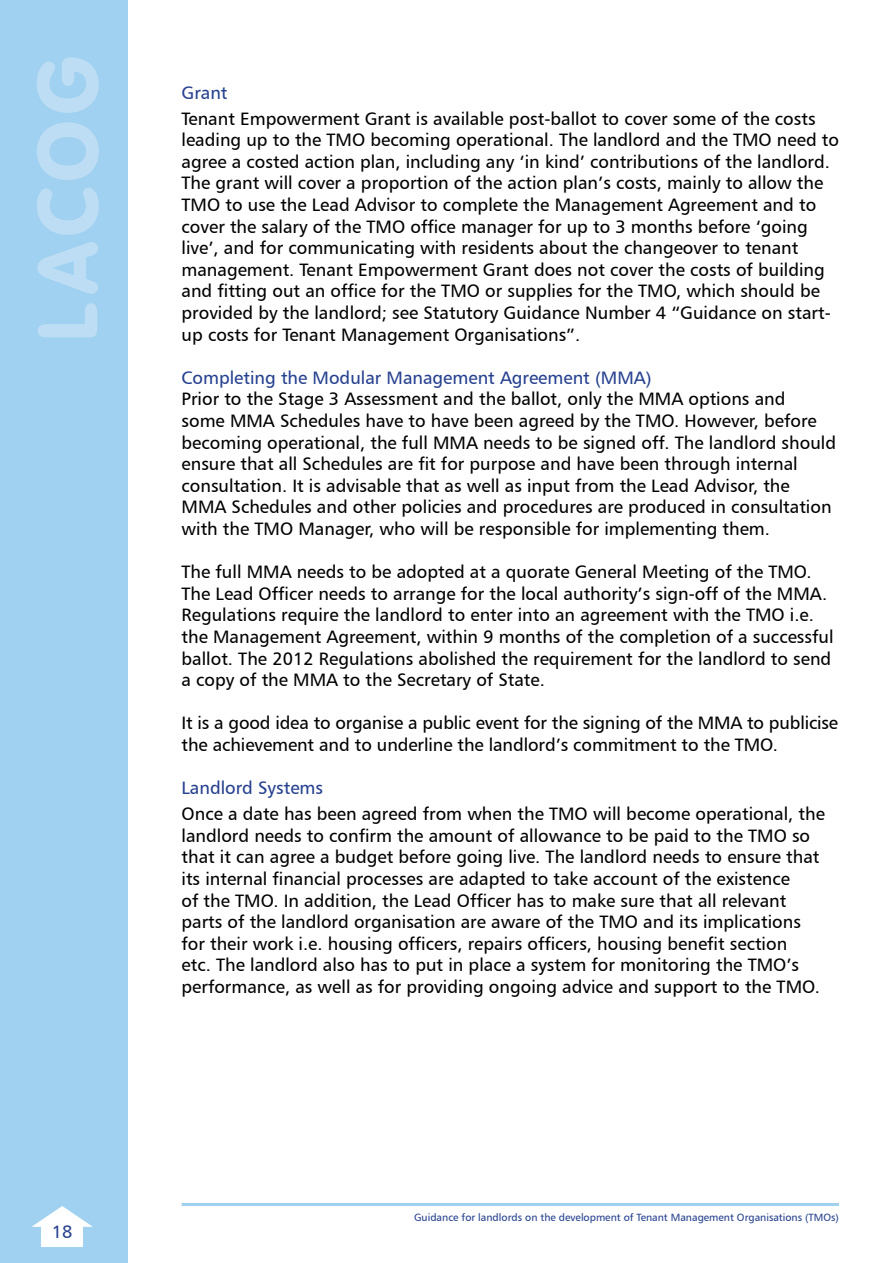
<style>
.page{position:relative;width:893px;height:1263px;background:#fff}
.page>*{position:absolute;margin:0;border:0;box-sizing:border-box;transform-origin:0 0}
.t1{font:82.65px "VAG Rounded BT";color:#bdddf4}
.t2{font:18px/21.6px "Humanist 777 BT Roman B";color:#000}
.t3{font:18px "Humanist 777 BT Roman B";color:#25408f}
.t4{font:10.5px "Humanist 777 BT Roman B";color:#25408f}
</style>
<div class="page">
<div style="left:0;top:0;width:128px;height:1263px;background:#a1d1f0"></div>
<div style="left:41px;top:1226px;width:42px;height:20px;background:#fff"></div>
<svg style="left:32px;top:1206px;width:61px;height:21px"></svg>
<hr style="left:182px;top:1203px;width:657px;height:3px;background:#a1d1f0">
<h1 class="t1" style="left:15px;top:343px;width:289px;rotate:-90deg">LACOG</h1>
<p class="t3" style="left:182px;top:81px;width:47px">Grant</p>
<p class="t2" style="left:182px;top:107px;width:659px">Tenant Empowerment Grant is available post-ballot to cover some of the costs leading up to the TMO becoming operational. The landlord and the TMO need to agree a costed action plan, including any ‘in kind’ contributions of the landlord.<br>The grant will cover a proportion of the action plan’s costs, mainly to allow the TMO to use the Lead Advisor to complete the Management Agreement and to cover the salary of the TMO office manager for up to 3 months before ‘going live’, and for communicating with residents about the changeover to tenant management. Tenant Empowerment Grant does not cover the costs of building and fitting out an office for the TMO or supplies for the TMO, which should be provided by the landlord; see Statutory Guidance Number 4 “Guidance on start&shy;up costs for Tenant Management Organisations”.</p>
<p class="t3" style="left:182px;top:366px;width:471px">Completing the Modular Management Agreement (MMA)</p>
<p class="t2" style="left:182px;top:388px;width:656px">Prior to the Stage 3 Assessment and the ballot, only the MMA options and<br>some MMA Schedules have to have been agreed by the TMO. However, before becoming operational, the full MMA needs to be signed off. The landlord should ensure that all Schedules are fit for purpose and have been through internal consultation. It is advisable that as well as input from the Lead Advisor, the MMA Schedules and other policies and procedures are produced in consultation with the TMO Manager, who will be responsible for implementing them.</p>
<p class="t2" style="left:182px;top:561px;width:653px">The full MMA needs to be adopted at a quorate General Meeting of the TMO.<br>The Lead Officer needs to arrange for the local authority’s sign-off of the MMA.<br>Regulations require the landlord to enter into an agreement with the TMO i.e. the Management Agreement, within 9 months of the completion of a successful ballot. The 2012 Regulations abolished the requirement for the landlord to send a copy of the MMA to the Secretary of State.</p>
<p class="t2" style="left:182px;top:712px;width:658px">It is a good idea to organise a public event for the signing of the MMA to publicise the achievement and to underline the landlord’s commitment to the TMO.</p>
<p class="t3" style="left:182px;top:777px;width:143px">Landlord Systems</p>
<p class="t2" style="left:182px;top:803px;width:645px">Once a date has been agreed from when the TMO will become operational, the landlord needs to confirm the amount of allowance to be paid to the TMO so that it can agree a budget before going live. The landlord needs to ensure that its internal financial processes are adapted to take account of the existence<br>of the TMO. In addition, the Lead Officer has to make sure that all relevant parts of the landlord organisation are aware of the TMO and its implications for their work i.e. housing officers, repairs officers, housing benefit section<br>etc. The landlord also has to put in place a system for monitoring the TMO’s performance, as well as for providing ongoing advice and support to the TMO.</p>
<p class="t3" style="left:52px;top:1220px;width:22px">18</p>
<p class="t4" style="left:414px;top:1210px;width:426px">Guidance for landlords on the development of Tenant Management Organisations (TMOs)</p>
</div>
